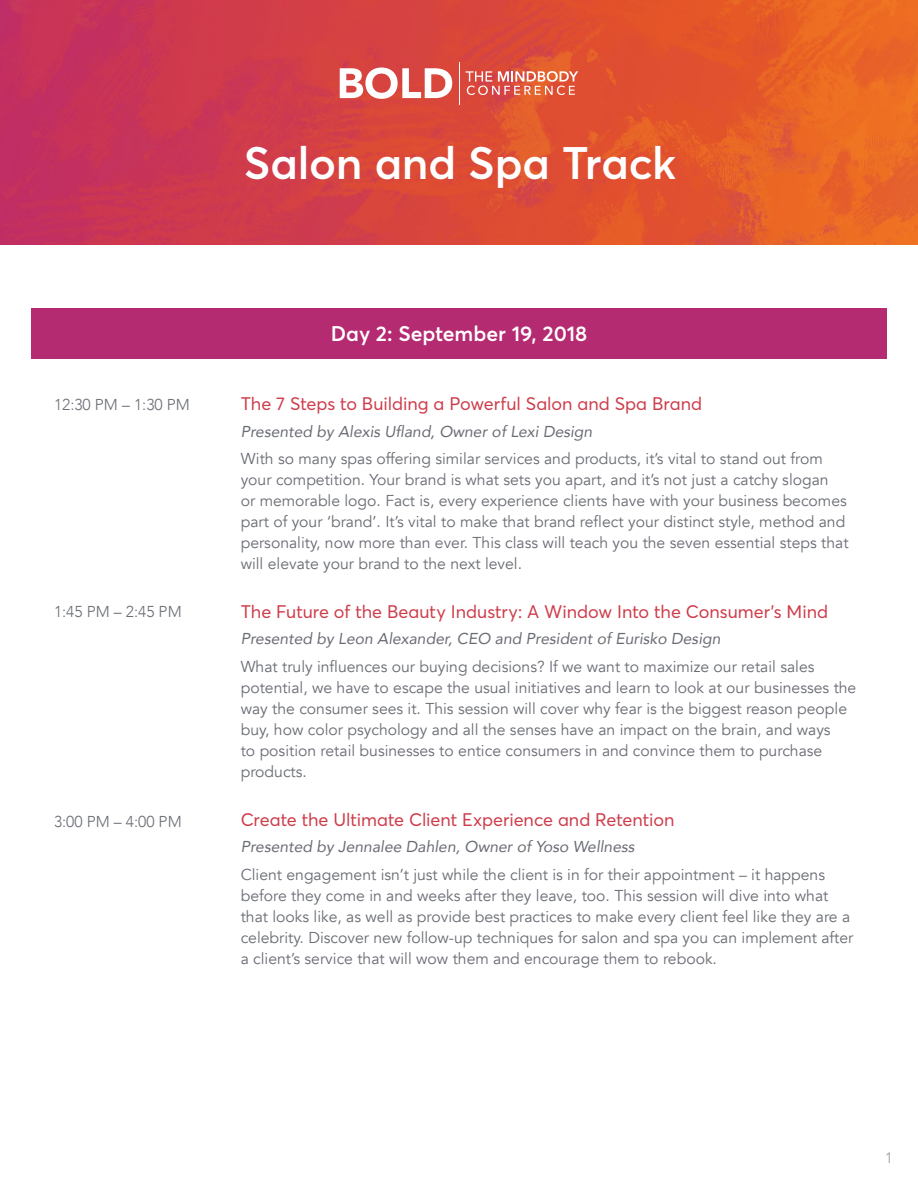
<style>
.page{position:relative;width:918px;height:1188px;background:#fff}
.page>*{position:absolute;margin:0;border:0;box-sizing:border-box;transform-origin:0 0}
.t1{font:600 45px "Averta";letter-spacing:-.005em;color:#fff}
.t2{font:600 21px "Averta";color:#fff}
.H2-Session_Names{font:18px "Averta";color:#ce3d4b}
.Body_Text{font:15.75px/21px "Avenir";color:#696c74}
.Speakers{font:italic 15.75px "Avenir";color:#696c74}
.Time_of_Events{font:300 15.75px "Avenir";color:#696c74}
.t3{font:15px "Avenir";color:#9ea4aa}
</style>
<div class="page">
<div style="left:31px;top:308px;width:856px;height:51px;background:#b52b72"></div>
<img style="left:0;top:0;width:918px;height:244px">
<svg style="left:466px;top:71px;width:112px;height:24px;background:#e57f6e"></svg>
<svg style="left:340px;top:68px;width:112px;height:31px"></svg>
<hr style="left:459px;top:62px;width:1px;height:42px;background:#fff">
<p class="t1" style="left:244px;top:132px;width:434px">Salon and Spa Track</p>
<p class="Time_of_Events" style="left:54px;top:395px;width:137px">12:30 PM – 1:30 PM</p>
<p class="Time_of_Events" style="left:54px;top:602px;width:129px">1:45 PM – 2:45 PM</p>
<p class="Time_of_Events" style="left:54px;top:813px;width:129px">3:00 PM – 4:00 PM</p>
<p class="t2" style="left:331px;top:318px;width:258px">Day 2: September 19, 2018</p>
<p class="H2-Session_Names" style="left:241px;top:391px;width:463px">The 7 Steps to Building a Powerful Salon and Spa Brand</p>
<p class="Speakers" style="left:241px;top:421px;width:353px">Presented by Alexis Ufland, Owner of Lexi Design</p>
<p class="Body_Text" style="left:241px;top:449px;width:609px">With so many spas offering similar services and products, it’s vital to stand out from your competition. Your brand is what sets you apart, and it’s not just a catchy slogan<br>or memorable logo. Fact is, every experience clients have with your business becomes part of your ‘brand’. It’s vital to make that brand reflect your distinct style, method and personality, now more than ever. This class will teach you the seven essential steps that will elevate your brand to the next level.</p>
<p class="H2-Session_Names" style="left:241px;top:599px;width:589px">The Future of the Beauty Industry: A Window Into the Consumer’s Mind</p>
<p class="Speakers" style="left:241px;top:629px;width:481px">Presented by Leon Alexander, CEO and President of Eurisko Design</p>
<p class="Body_Text" style="left:241px;top:656px;width:617px">What truly influences our buying decisions? If we want to maximize our retail sales potential, we have to escape the usual initiatives and learn to look at our businesses the way the consumer sees it. This session will cover why fear is the biggest reason people buy, how color psychology and all the senses have an impact on the brain, and ways<br>to position retail businesses to entice consumers in and convince them to purchase products.</p>
<p class="H2-Session_Names" style="left:241px;top:807px;width:435px">Create the Ultimate Client Experience and Retention</p>
<p class="Speakers" style="left:241px;top:837px;width:395px">Presented by Jennalee Dahlen, Owner of Yoso Wellness</p>
<p class="Body_Text" style="left:241px;top:864px;width:614px">Client engagement isn’t just while the client is in for their appointment – it happens before they come in and weeks after they leave, too. This session will dive into what that looks like, as well as provide best practices to make every client feel like they are a celebrity. Discover new follow-up techniques for salon and spa you can implement after a client’s service that will wow them and encourage them to rebook.</p>
<p class="t3" style="left:885px;top:1149px;width:10px">1</p>
</div>
